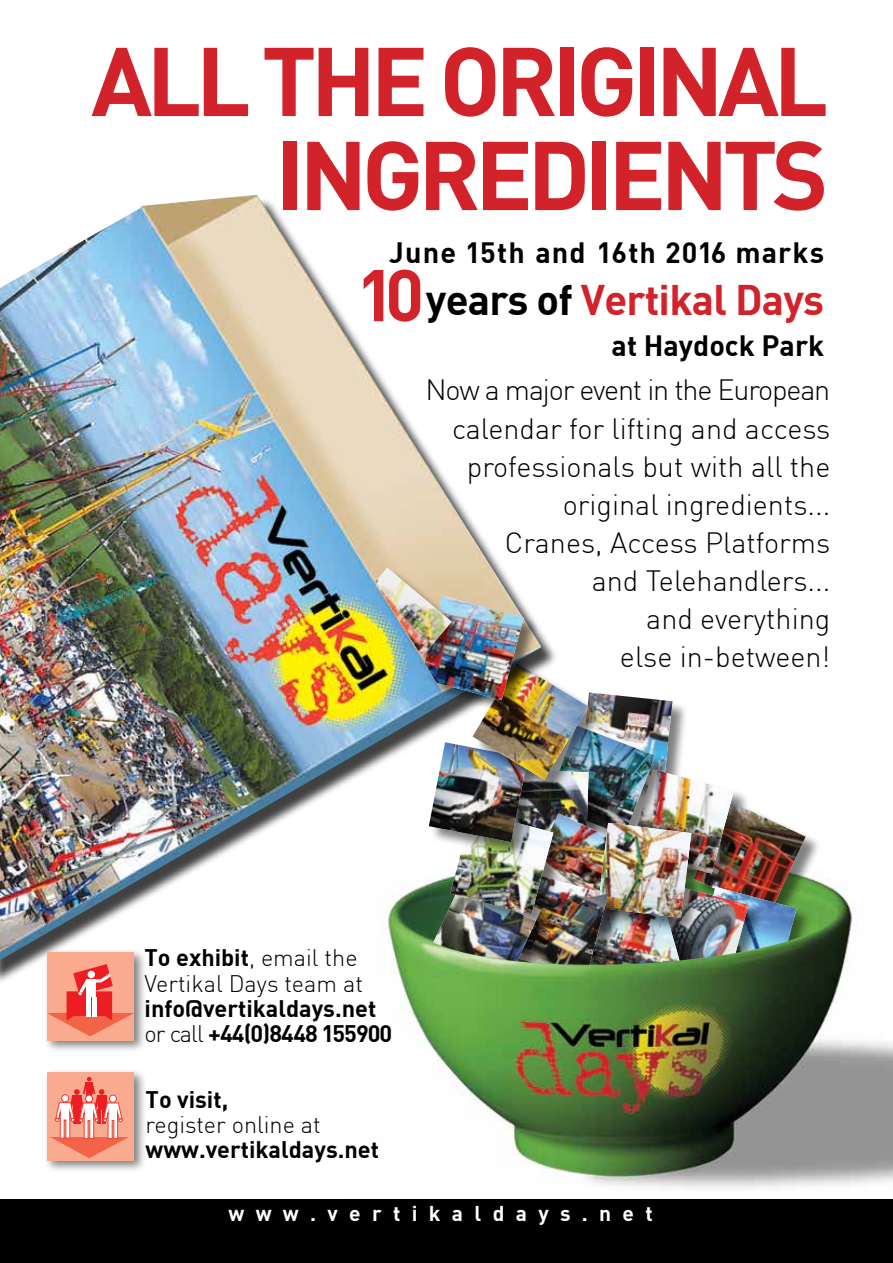
<style>
.page{position:relative;width:893px;height:1263px;background:#fff}
.page>*{position:absolute;margin:0;border:0;box-sizing:border-box;transform-origin:0 0}
.t1{font:95.85px/94.1px "DIN Bold";letter-spacing:-.06em;color:#d2232a;text-align:right}
.t2{font:41.85px "DIN Bold";letter-spacing:-.02em;color:#d2232a}
.t3{font:300 28.8px/38.1px "DIN";color:#000;text-align:right}
.t4{font:28.8px "DIN Bold";letter-spacing:.04em;color:#000}
.t5{font:28.8px "DIN Bold";color:#000}
.t6{font:23.4px/25.2px "DIN Bold";color:#000}
.t7{font:300 23.4px "DIN";color:#000}
.t8{font:21px "DIN Bold";letter-spacing:.54em;color:#fff}
.s1{font-size:71.85px}
.s2{color:#000}
.s3{font-family:"DIN";font-weight:300}
</style>
<div class="page">
<div style="left:695px;top:802px;width:127px;height:128px;background:#000;opacity:.5"></div>
<img style="left:384px;top:907px;width:509px;height:293px">
<div style="left:0;top:1200px;width:893px;height:63px;background:#000"></div>
<img style="left:0;top:194px;width:502px;height:766px">
<img style="left:375px;top:568px;width:431px;height:427px">
<img style="left:375px;top:568px;width:76px;height:89px">
<div style="left:44px;top:948px;width:103px;height:105px;background:#000;opacity:.5"></div>
<div style="left:48px;top:952px;width:86px;height:88px;background:#f9aa8f"></div>
<svg style="left:48px;top:964px;width:86px;height:72px"></svg>
<div style="left:44px;top:1068px;width:103px;height:105px;background:#000;opacity:.5"></div>
<div style="left:48px;top:1072px;width:86px;height:88px;background:#f9aa8f"></div>
<svg style="left:50px;top:1077px;width:79px;height:81px"></svg>
<h1 class="t1" style="left:91px;top:30px;width:739px">ALL THE ORIGINAL<br>INGREDIENTS</h1>
<p class="t4" style="left:389px;top:233px;width:436px">June 15th and 16th 2016 marks</p>
<h2 class="t2" style="left:356px;top:273px;width:470px"><span class="s1">10</span><span class="s2">years of</span> Vertikal Days</h2>
<p class="t5" style="left:612px;top:326px;width:214px">at Haydock Park</p>
<p class="t3" style="left:425px;top:371px;width:406px">Now a major event in the European calendar for lifting and access professionals but with all the original ingredients...<br>Cranes, Access Platforms<br>and Telehandlers...<br>and everything<br>else in-between!</p>
<p class="t6" style="left:145px;top:944px;width:215px">To exhibit<span class="s3">, email the</span></p>
<p class="t7" style="left:145px;top:969px;width:220px">Vertikal Days team at</p>
<p class="t6" style="left:145px;top:995px;width:249px">info@vertikaldays.net <span class="s3">or call</span> +44(0)8448 155900</p>
<p class="t6" style="left:146px;top:1086px;width:84px">To visit,</p>
<p class="t7" style="left:146px;top:1110px;width:177px">register online at</p>
<p class="t6" style="left:146px;top:1136px;width:235px">www.vertikaldays.net</p>
<p class="t8" style="left:228px;top:1200px;width:426px">www.vertikaldays.net</p>
</div>
